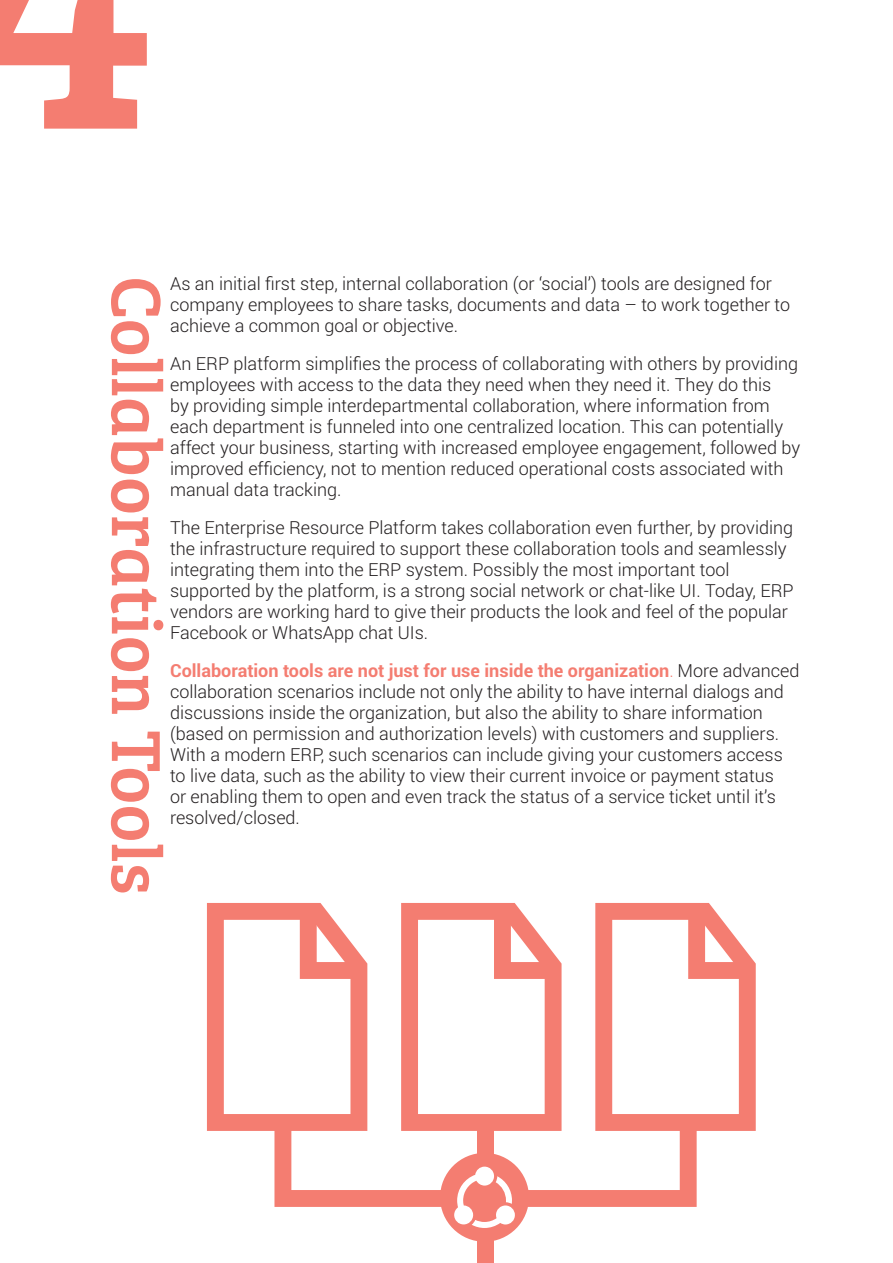
<style>
.page{position:relative;width:893px;height:1263px;background:#fff}
.page>*{position:absolute;margin:0;border:0;box-sizing:border-box;transform-origin:0 0}
.t1{font:375px "Bree Serif";color:#f47d71}
.t2{font:72px "Bree Serif";color:#f47d71}
.t3{font:300 18px/21px "Roboto";color:#231f20}
.t4{font:700 18px "Roboto";color:#f47d71}
.s1{font-weight:300}
.s2{font-weight:300;color:#231f20}
</style>
<div class="page">
<div style="left:477px;top:1131px;width:17px;height:132px;background:#f47d71"></div>
<div style="left:440px;top:1153px;width:89px;height:89px;background:#f47d71;border-radius:50%"></div>
<svg style="left:207px;top:903px;width:549px;height:325px"></svg>
<h1 class="t1" style="left:-43px;top:-281px;width:199px">4</h1>
<p class="t3" style="left:170px;top:272px;width:622px">As an initial first step, internal collaboration (or ‘social’) tools are designed for company employees to share tasks, documents and data – to work together to achieve a common goal or objective.</p>
<p class="t3" style="left:170px;top:352px;width:632px">An ERP platform simplifies the process of collaborating with others by providing employees with access to the data they need when they need .i t They do this<br>by providing simple interdepartmental collaboration, where information from each department is funneled into one centralized location. This can potentially affect your business, starting with increased employee engagement, followed by improved efficiency, not to mention reduced operational costs associated with manual data tracking.</p>
<p class="t3" style="left:170px;top:516px;width:625px">The Enterprise Resource Platform takes collaboration even further, by providing the infrastructure required to support these collaboration tools and seamlessly integrating them into the ERP system. Possibly the most important tool supported by the platform is, a strong social network or chat-like UI. Today, ERP vendors are working hard to give their products the look and feel of the popular Facebook or WhatsApp chat UIs.</p>
<p class="t4" style="left:170px;top:658px;width:631px">Collaboration tools are not just for use inside the organization<span class="s1">.</span> <span class="s2">More advanced</span></p>
<p class="t3" style="left:170px;top:681px;width:615px">collaboration scenarios include not only the ability to have internal dialogs and</p>
<p class="t3" style="left:170px;top:702px;width:594px">discussions inside the organization, but also the ability to share information</p>
<p class="t3" style="left:170px;top:723px;width:611px">(based on permission and authorization levels) with customers and suppliers.</p>
<p class="t3" style="left:321px;top:744px;width:464px">, such scenarios can include giving your customers access</p>
<h2 class="t2" style="left:190px;top:276px;width:620px;rotate:90deg">Collaboration Tools</h2>
<p class="t3" style="left:170px;top:744px;width:607px">With a modern ERP<br>to live data, such as the ability to view their current invoice or payment status or enabling them to open and even track the status of a service ticket until s’i t resolved/closed.</p>
</div>
